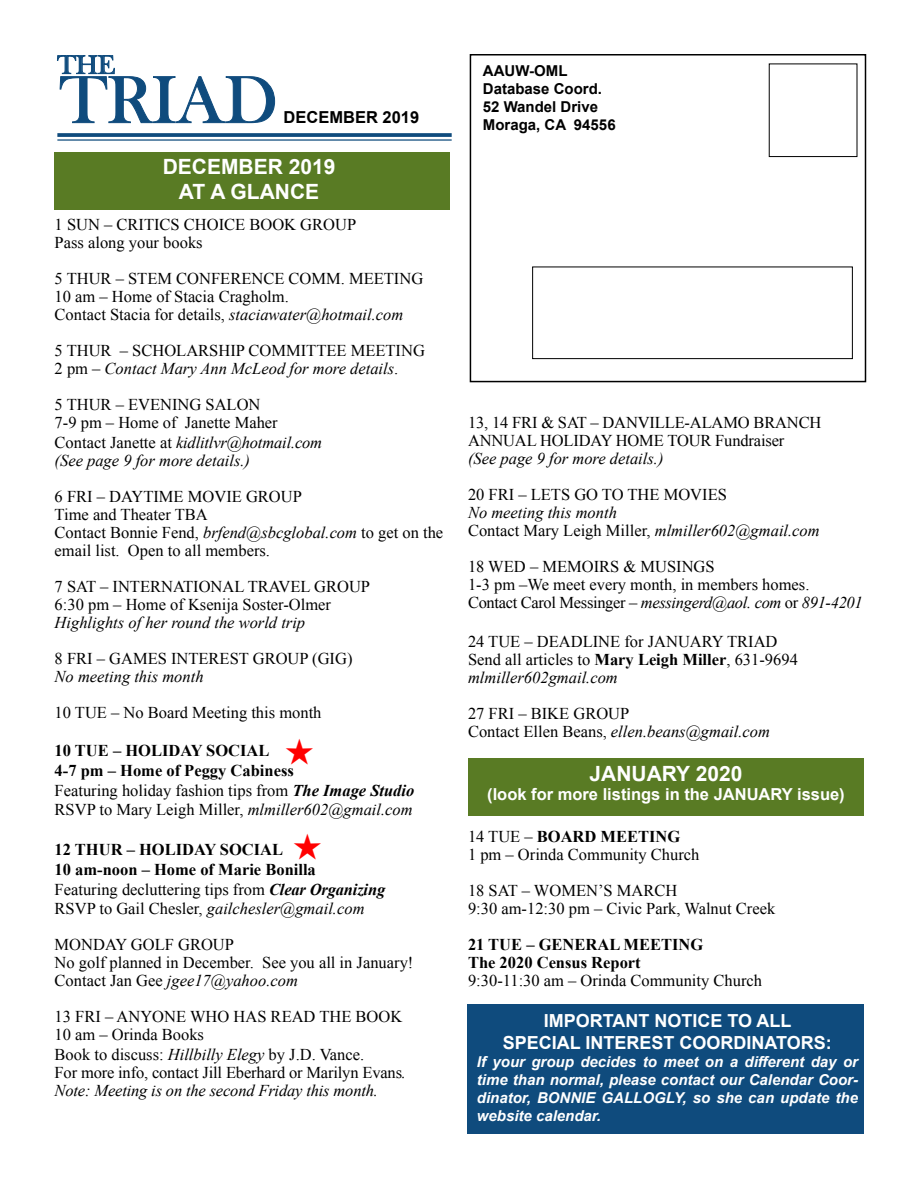
<style>
.page{position:relative;width:918px;height:1188px;background:#fff}
.page>*{position:absolute;margin:0;border:0;box-sizing:border-box;transform-origin:0 0}
.t1{font:69px "Bask Old Face";color:#0f4b7d}
.t2{font:27px "Bask Old Face";color:#0f4b7d}
.t3{font:700 21px/25.2px "Arial";color:#fff;text-align:center}
.t4{font:700 18px/21.6px "Arial";color:#fff;text-align:center}
.t5{font:16.5px/18px "Times New Roman";color:#000}
.t6{font:italic 16.5px/18px "Times New Roman";color:#000}
.t7{font:700 16.5px/19.8px "Times New Roman";color:#000}
.t8{font:700 16.5px "Arial";color:#fff}
.t9{font:700 16.5px "Arial";color:#000}
.t10{font:italic 700 15px/18px "Arial";color:#fff;text-align:justify}
.t11{font:700 15px/18px "Arial";color:#000}
.s1{font-style:italic}
.s2{font-style:normal}
.s3{font-weight:700}
.s4{font-weight:700;font-style:italic}
.s5{font-weight:400}
.s6{font-weight:400;font-style:italic}
</style>
<div class="page">
<div style="left:54px;top:152px;width:396px;height:58px;background:#597b24"></div>
<div style="left:532px;top:267px;width:321px;height:92px;border:1px solid #000"></div>
<svg style="left:57px;top:55px;width:218px;height:68px"></svg>
<svg style="left:57px;top:133px;width:395px;height:4px;background:#1d5584"></svg>
<hr style="left:57px;top:139px;width:395px;height:2px;background:#0f4b7d">
<div style="left:470px;top:54px;width:396px;height:328px;border:2px solid #000"></div>
<div style="left:467px;top:1004px;width:396px;height:130px;background:#0f4b7d"></div>
<div style="left:469px;top:758px;width:395px;height:57px;background:#597b24"></div>
<h2 class="t2" style="left:57px;top:50px;width:59px">THE</h2>
<h1 class="t1" style="left:60px;top:62px;width:219px">TRIAD</h1>
<p class="t9" style="left:284px;top:107px;width:137px">DECEMBER 2019</p>
<p class="t3" style="left:163px;top:155px;width:174px">DECEMBER 2019<br>AT A GLANCE</p>
<p class="t5" style="left:55px;top:216px;width:303px">1 SUN – CRITICS CHOICE BOOK GROUP<br>Pass along your books</p>
<p class="t5" style="left:55px;top:270px;width:370px">5 THUR – STEM CONFERENCE COMM. MEETING<br>10 am – Home of Stacia Cragholm.<br>Contact Stacia for details, <span class="s1">staciawater@hotmail.com</span></p>
<p class="t5" style="left:55px;top:342px;width:372px">5 THUR – SCHOLARSHIP COMMITTEE MEETING<br>2 pm – <span class="s1">Contact Mary Ann McLeod for more details</span>.</p>
<p class="t5" style="left:55px;top:396px;width:225px">5 THUR – EVENING SALON<br>7-9 pm – Home of Janette Maher</p>
<p class="t6" style="left:55px;top:433px;width:269px"><span class="s2">Contact Janette at</span> kidlitlvr@hotmail.com (See page 9 for more details.)</p>
<p class="t5" style="left:55px;top:487px;width:390px">6 FRI – DAYTIME MOVIE GROUP<br>Time and Theater TBA<br>Contact Bonnie Fend, <span class="s1">brfend@sbcglobal.com</span> to get on the email list. Open to all members.</p>
<p class="t5" style="left:55px;top:577px;width:317px">7 SAT – INTERNATIONAL TRAVEL GROUP<br>6:30 pm – Home of Ksenija Soster-Olmer</p>
<p class="t6" style="left:55px;top:613px;width:252px">Highlights of her round the world trip</p>
<p class="t5" style="left:55px;top:649px;width:299px">8 FRI – GAMES INTEREST GROUP (GIG)</p>
<p class="t6" style="left:55px;top:667px;width:150px">No meeting this month</p>
<p class="t5" style="left:55px;top:704px;width:268px">10 TUE – No Board Meeting this month</p>
<p class="t5" style="left:55px;top:740px;width:361px;line-height:19.8px"><span class="s3">10 TUE – HOLIDAY SOCIAL<br>4-7 pm – Home of Peggy Cabiness<br></span>Featuring holiday fashion tips from <span class="s4">The Image Studio </span>RSVP to Mary Leigh Miller, <span class="s1">mlmiller602@gmail.com</span></p>
<p class="t7" style="left:55px;top:839px;width:332px">12 THUR – HOLIDAY SOCIAL<br>10 am-noon – Home of Marie Bonilla<br><span class="s5">Featuring decluttering tips from</span> <span class="s1">Clear Organizing </span><span class="s5">RSVP to Gail Chesler,</span> <span class="s6">gailchesler@gmail.com</span></p>
<p class="t5" style="left:55px;top:936px;width:360px">MONDAY GOLF GROUP<br>No golf planned in December. See you all in January!<br>Contact Jan Gee <span class="s1">jgee17@yahoo.com</span></p>
<p class="t5" style="left:55px;top:1008px;width:349px">13 FRI – ANYONE WHO HAS READ THE BOOK<br>10 am – Orinda Books</p>
<p class="t5" style="left:55px;top:1046px;width:353px">Book to discuss: <span class="s1">Hillbilly Elegy</span> by J.D. Vance.<br>For more info, contact Jill Eberhard or Marilyn Evans<span class="s1">.<br>Note: Meeting is on the second Friday this month.</span></p>
<p class="t11" style="left:483px;top:62px;width:134px">AAUW-OML<br>Database Coord.<br>52 Wandel Drive<br>Moraga, CA 94556</p>
<p class="t5" style="left:468px;top:413px;width:355px">13, 14 FRI &amp; SAT – DANVILLE-ALAMO BRANCH<br>ANNUAL HOLIDAY HOME TOUR Fundraiser</p>
<p class="t6" style="left:468px;top:449px;width:197px">(See page 9 for more details.)</p>
<p class="t5" style="left:468px;top:485px;width:260px">20 FRI – LETS GO TO THE MOVIES</p>
<p class="t6" style="left:468px;top:503px;width:353px">No meeting this month<br><span class="s2">Contact Mary Leigh Miller,</span> mlmiller602@gmail.com</p>
<p class="t5" style="left:468px;top:557px;width:396px">18 WED – MEMOIRS &amp; MUSINGS<br>1-3 pm –We meet every month, in members homes.<br>Contact Carol Messinger – <span class="s1">messingerd@aol. com</span> or <span class="s1">891-4201</span></p>
<p class="t5" style="left:468px;top:633px;width:331px">24 TUE – DEADLINE for JANUARY TRIAD<br>Send all articles to <span class="s3">Mary Leigh Miller</span>, 631-9694 <span class="s1">mlmiller602gmail.com</span></p>
<p class="t5" style="left:468px;top:705px;width:304px">27 FRI – BIKE GROUP<br>Contact Ellen Beans, <span class="s1">ellen.beans@gmail.com</span></p>
<p class="t3" style="left:590px;top:762px;width:154px">JANUARY 2020</p>
<p class="t8" style="left:487px;top:784px;width:359px">(look for more listings in the JANUARY issue)</p>
<p class="t5" style="left:468px;top:827px;width:233px">14 TUE – <span class="s3">BOARD MEETING<br></span>1 pm – Orinda Community Church</p>
<p class="t5" style="left:468px;top:881px;width:309px">18 SAT – WOMEN’S MARCH<br>9:30 am-12:30 pm – Civic Park, Walnut Creek</p>
<p class="t7" style="left:468px;top:935px;width:237px;line-height:18px">21 TUE – GENERAL MEETING<br>The 2020 Census Report</p>
<p class="t5" style="left:468px;top:971px;width:296px">9:30-11:30 am – Orinda Community Church</p>
<p class="t4" style="left:503px;top:1011px;width:331px">IMPORTANT NOTICE TO ALL<br>SPECIAL INTEREST COORDINATORS:</p>
<p class="t10" style="left:477px;top:1053px;width:383px">If your group decides to meet on a different day or time than normal, please contact our Calendar Coor&shy;dinator, BONNIE GALLOGLY, so she can update the website calendar.</p>
</div>
